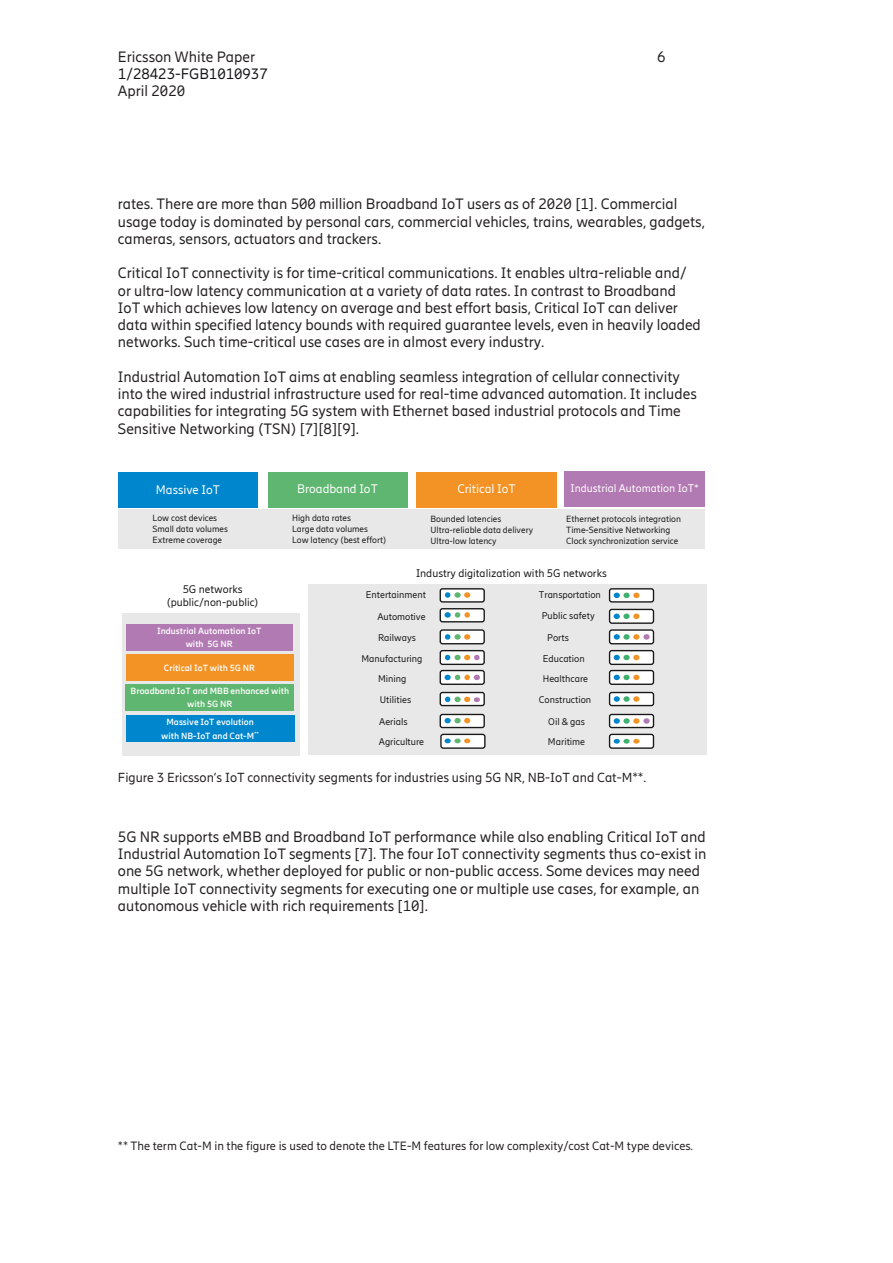
<style>
.page{position:relative;width:893px;height:1263px;background:#fff}
.page>*{position:absolute;margin:0;border:0;box-sizing:border-box;transform-origin:0 0}
.Body_copy{font:15px/17.2px "Ericsson Hilda";color:#231f20}
.t1{font:15px "Ericsson Hilda";color:#171419}
.Body_copy-2{font:13.2px "Ericsson Hilda";color:#231f20}
.t2{font:12.3px "Ericsson Hilda";color:#fff}
.Body_copy-3{font:12px "Ericsson Hilda";color:#231f20}
.t3{font:10.95px/13px "Ericsson Hilda";color:#181818;text-align:center}
.t4{font:10.95px "Ericsson Hilda";color:#fff}
.t5{font:9.6px/20.5px "Ericsson Hilda";color:#181818}
.t6{font:8.85px/10.9px "Ericsson Hilda";color:#181818}
.t7{font:700 8.85px/13px "Ericsson Hilda";color:#fff;text-align:center}
</style>
<div class="page">
<div style="left:122px;top:613px;width:177px;height:143px;background:#e8e8e8"></div>
<div style="left:308px;top:584px;width:399px;height:170px;background:#e8e8e8"></div>
<div style="left:118px;top:472px;width:140px;height:35px;background:#0086cd"></div>
<div style="left:416px;top:472px;width:141px;height:35px;background:#f39325"></div>
<div style="left:268px;top:472px;width:139px;height:35px;background:#5fb670"></div>
<div style="left:564px;top:471px;width:141px;height:36px;background:#b27ab3"></div>
<div style="left:440px;top:589px;width:43px;height:13px;background:#fff;border-radius:2px"></div>
<div style="left:440px;top:588px;width:45px;height:15px;border:1px solid #181818;border-radius:2px"></div>
<svg style="left:445px;top:592px;width:5px;height:6px"></svg>
<div style="left:454px;top:592px;width:7px;height:6px;background:#5fb670;border-radius:50%"></div>
<svg style="left:464px;top:592px;width:6px;height:6px"></svg>
<div style="left:440px;top:609px;width:44px;height:13px;background:#fff;border-radius:2px"></div>
<div style="left:440px;top:608px;width:45px;height:14px;border:1px solid #181818;border-radius:2px"></div>
<svg style="left:445px;top:612px;width:25px;height:6px"></svg>
<div style="left:440px;top:630px;width:44px;height:14px;background:#fff;border-radius:2px"></div>
<div style="left:440px;top:629px;width:45px;height:15px;border:1px solid #181818;border-radius:2px"></div>
<svg style="left:445px;top:634px;width:5px;height:6px"></svg>
<div style="left:454px;top:634px;width:7px;height:6px;background:#5fb670;border-radius:50%"></div>
<svg style="left:464px;top:634px;width:6px;height:6px"></svg>
<div style="left:440px;top:651px;width:43px;height:13px;background:#fff;border-radius:2px"></div>
<div style="left:440px;top:650px;width:45px;height:15px;border:1px solid #181818;border-radius:2px"></div>
<div style="left:440px;top:670px;width:44px;height:14px;background:#fff;border-radius:2px"></div>
<div style="left:440px;top:670px;width:45px;height:15px;border:1px solid #181818;border-radius:2px"></div>
<div style="left:440px;top:692px;width:44px;height:13px;background:#fff;border-radius:2px"></div>
<div style="left:440px;top:692px;width:45px;height:14px;border:1px solid #181818;border-radius:2px"></div>
<div style="left:441px;top:714px;width:44px;height:13px;background:#fff;border-radius:2px"></div>
<div style="left:440px;top:714px;width:45px;height:14px;border:1px solid #181818;border-radius:2px"></div>
<svg style="left:445px;top:718px;width:25px;height:5px"></svg>
<div style="left:440px;top:734px;width:44px;height:14px;background:#fff;border-radius:2px"></div>
<div style="left:440px;top:734px;width:46px;height:15px;border:1px solid #181818;border-radius:2px"></div>
<svg style="left:445px;top:738px;width:25px;height:5px"></svg>
<div style="left:610px;top:609px;width:44px;height:14px;background:#fff;border-radius:2px"></div>
<div style="left:609px;top:609px;width:45px;height:15px;border:1px solid #181818;border-radius:2px"></div>
<svg style="left:614px;top:613px;width:6px;height:6px"></svg>
<div style="left:623px;top:613px;width:7px;height:6px;background:#40b070;border-radius:50%"></div>
<svg style="left:633px;top:613px;width:6px;height:6px"></svg>
<svg style="left:445px;top:655px;width:35px;height:5px"></svg>
<svg style="left:445px;top:675px;width:35px;height:5px"></svg>
<svg style="left:445px;top:697px;width:35px;height:5px"></svg>
<div style="left:609px;top:589px;width:44px;height:13px;background:#fff;border-radius:2px"></div>
<div style="left:609px;top:588px;width:45px;height:15px;border:1px solid #181818;border-radius:2px"></div>
<svg style="left:614px;top:593px;width:25px;height:5px"></svg>
<div style="left:610px;top:630px;width:44px;height:14px;background:#fff;border-radius:2px"></div>
<div style="left:609px;top:629px;width:45px;height:15px;border:1px solid #181818;border-radius:2px"></div>
<svg style="left:614px;top:634px;width:6px;height:6px"></svg>
<div style="left:623px;top:634px;width:7px;height:6px;background:#40b070;border-radius:50%"></div>
<svg style="left:633px;top:634px;width:6px;height:6px"></svg>
<div style="left:609px;top:651px;width:44px;height:13px;background:#fff;border-radius:2px"></div>
<div style="left:609px;top:650px;width:45px;height:15px;border:1px solid #181818;border-radius:2px"></div>
<svg style="left:614px;top:655px;width:25px;height:5px"></svg>
<div style="left:609px;top:670px;width:44px;height:14px;background:#fff;border-radius:2px"></div>
<div style="left:609px;top:670px;width:45px;height:15px;border:1px solid #181818;border-radius:2px"></div>
<svg style="left:614px;top:675px;width:25px;height:5px"></svg>
<div style="left:610px;top:692px;width:44px;height:13px;background:#fff;border-radius:2px"></div>
<div style="left:609px;top:692px;width:45px;height:14px;border:1px solid #181818;border-radius:2px"></div>
<svg style="left:614px;top:696px;width:6px;height:6px"></svg>
<svg style="left:623px;top:696px;width:7px;height:6px"></svg>
<svg style="left:633px;top:696px;width:6px;height:6px"></svg>
<div style="left:610px;top:714px;width:44px;height:13px;background:#fff;border-radius:2px"></div>
<div style="left:609px;top:714px;width:45px;height:14px;border:1px solid #181818;border-radius:2px"></div>
<svg style="left:614px;top:718px;width:6px;height:6px"></svg>
<div style="left:623px;top:718px;width:7px;height:6px;background:#40b070;border-radius:50%"></div>
<svg style="left:633px;top:718px;width:6px;height:6px"></svg>
<div style="left:610px;top:734px;width:44px;height:14px;background:#fff;border-radius:2px"></div>
<div style="left:609px;top:734px;width:45px;height:15px;border:1px solid #181818;border-radius:2px"></div>
<svg style="left:614px;top:739px;width:25px;height:5px"></svg>
<div style="left:118px;top:510px;width:587px;height:39px;background:#e8e8e8"></div>
<div style="left:126px;top:654px;width:167px;height:27px;background:#f39325"></div>
<div style="left:126px;top:624px;width:167px;height:27px;background:#b27ab3"></div>
<div style="left:126px;top:684px;width:168px;height:27px;background:#5fb670"></div>
<div style="left:126px;top:716px;width:169px;height:26px;background:#0086cd"></div>
<div style="left:643px;top:634px;width:7px;height:6px;background:#b27ab3;border-radius:50%"></div>
<div style="left:643px;top:718px;width:7px;height:6px;background:#b27ab3;border-radius:50%"></div>
<p class="Body_copy" style="left:118px;top:48px;width:139px">Ericsson White Paper</p>
<p class="t1" style="left:118px;top:65px;width:151px">1/28423-FGB1010937</p>
<p class="Body_copy" style="left:118px;top:83px;width:69px">April 2020</p>
<p class="Body_copy" style="left:657px;top:48px;width:10px">6</p>
<p class="Body_copy" style="left:118px;top:195px;width:589px">rates. There are more than 500 million Broadband IoT users as of 2020 [1]. Commercial usage today is dominated by personal cars, commercial vehicles, trains, wearables, gadgets, cameras, sensors, actuators and trackers.</p>
<p class="Body_copy" style="left:118px;top:264px;width:584px">Critical IoT connectivity is for time-critical communications. It enables ultra-reliable and/ or ultra-low latency communication at a variety of data rates. In contrast to Broadband IoT which achieves low latency on average and best effort basis, Critical IoT can deliver data within specified latency bounds with required guarantee levels, even in heavily loaded networks. Such time-critical use cases are in almost every industry.</p>
<p class="Body_copy" style="left:118px;top:368px;width:580px">Industrial Automation IoT aims at enabling seamless integration of cellular connectivity into the wired industrial infrastructure used for real-time advanced automation. It includes capabilities for integrating 5G system with Ethernet based industrial protocols and Time Sensitive Networking (TSN) [7][8][9].</p>
<p class="t2" style="left:156px;top:483px;width:66px">Massive IoT</p>
<p class="t2" style="left:297px;top:482px;width:82px">Broadband IoT</p>
<p class="t2" style="left:457px;top:482px;width:60px">Critical IoT</p>
<p class="t4" style="left:571px;top:482px;width:130px">Industrial Automation IoT*</p>
<p class="t6" style="left:153px;top:512px;width:77px">Low cost devices<br>Small data volumes<br>Extreme coverage</p>
<p class="t6" style="left:566px;top:513px;width:116px">Ethernet protocols integration<br>Time-Sensitive Networking<br>Clock synchronization service</p>
<p class="t6" style="left:292px;top:512px;width:96px">High data rates<br>Large data volumes<br>Low latency (best effort)</p>
<p class="t6" style="left:430px;top:513px;width:104px">Bounded latencies<br>Ultra-reliable data delivery<br>Ultra-low latency</p>
<p class="t3" style="left:167px;top:583px;width:93px">5G networks (public/non-public)</p>
<p class="t7" style="left:157px;top:624px;width:106px">Industrial Automation IoT with 5G NR</p>
<p class="t7" style="left:164px;top:661px;width:93px">Critical IoT with 5G NR</p>
<p class="t7" style="left:131px;top:684px;width:160px">Broadband IoT and MBB enhanced with with 5G NR</p>
<p class="t7" style="left:161px;top:716px;width:99px">Massive IoT evolution with NB-IoT and Cat-M<sup>**</sup></p>
<p class="t3" style="left:416px;top:567px;width:192px">Industry digitalization with 5G networks</p>
<p class="t5" style="left:539px;top:585px;width:63px">Transportation</p>
<p class="t5" style="left:366px;top:584px;width:62px">Entertainment</p>
<p class="t5" style="left:378px;top:627px;width:39px">Railways</p>
<p class="t5" style="left:542px;top:605px;width:55px">Public safety</p>
<p class="t5" style="left:547px;top:627px;width:23px">Ports</p>
<p class="t5" style="left:377px;top:606px;width:50px">Automotive</p>
<p class="t5" style="left:361px;top:648px;width:63px">Manufacturing</p>
<p class="t5" style="left:380px;top:689px;width:33px">Utilities</p>
<p class="t5" style="left:543px;top:648px;width:43px">Education</p>
<p class="t5" style="left:543px;top:669px;width:47px">Healthcare</p>
<p class="t5" style="left:378px;top:669px;width:30px">Mining</p>
<p class="t5" style="left:379px;top:711px;width:47px">Aerials<br>Agriculture</p>
<p class="t5" style="left:539px;top:689px;width:54px">Construction</p>
<p class="t5" style="left:548px;top:711px;width:39px">Oil &amp; gas<br>Maritime</p>
<p class="Body_copy-2" style="left:118px;top:770px;width:530px">Figure 3 Ericsson’s IoT connectivity segments for industries using 5G NR, NB-IoT and Cat-M**.</p>
<p class="Body_copy" style="left:118px;top:828px;width:590px">5G NR supports eMBB and Broadband IoT performance while also enabling Critical IoT and Industrial Automation IoT segments [7]. The four IoT connectivity segments thus co-exist in one 5G network, whether deployed for public or non-public access. Some devices may need multiple IoT connectivity segments for executing one or multiple use cases, for example, an autonomous vehicle with rich requirements [10].</p>
<p class="Body_copy-3" style="left:118px;top:1138px;width:577px">** The term Cat-M in the figure is used to denote the LTE-M features for low complexity/cost Cat-M type devices.</p>
</div>
